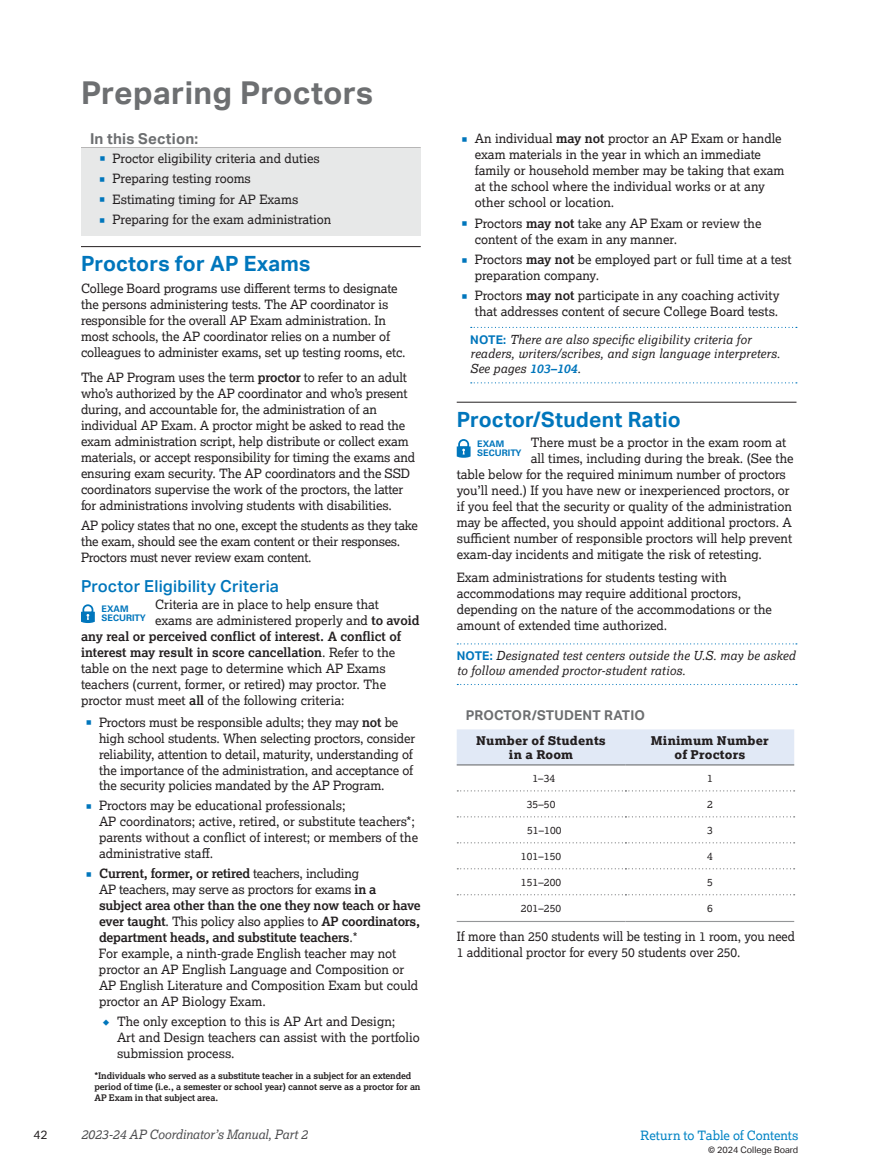
<style>
.page{position:relative;width:891px;height:1175px;background:#fff}
.page>*{position:absolute;margin:0;border:0;box-sizing:border-box;transform-origin:0 0}
.t1{font:700 31.5px "Aktiv Grotesk";letter-spacing:.015em;color:#6d6f71}
.t2{font:700 21px "Aktiv Grotesk";letter-spacing:.015em;color:#0076bc}
.t3{font:500 16.5px "Aktiv Grotesk";letter-spacing:.015em;color:#0076bc}
.t4{font:700 15px "Aktiv Grotesk";letter-spacing:.015em;color:#6d6f71}
.t5{font:700 13.5px "Aktiv Grotesk";letter-spacing:.015em;color:#6d6f71}
.t6{font:12.75px/15.9px "Lexia";color:#231f20}
.t7{font:12.75px/15.9px "Lexia";letter-spacing:-.02em;color:#231f20}
.t8{font:700 12.75px "Lexia";color:#231f20}
.t9{font:italic 12.75px "Lexia";letter-spacing:-.01em;color:#4d4d4f}
.t10{font:12.75px "Lexia";letter-spacing:-.01em;color:#0083c4}
.t11{font:italic 12.3px/14.9px "Lexia";letter-spacing:.015em;color:#231f20}
.t12{font:800 12px/14.4px "Lexia";letter-spacing:.015em;color:#231f20;text-align:center;scale:1.05 1}
.t13{font:12px "Aktiv Grotesk";color:#231f20}
.t14{font:10.5px "Lexia";letter-spacing:.015em;color:#231f20}
.t15{font:700 9px/10.8px "Lexia";letter-spacing:-.01em;color:#231f20}
.t16{font:700 9px/9px "Univers LT Std";color:#0076bc}
.t17{font:9px "Aktiv Grotesk";color:#231f20}
.s1{color:#0076bc}
.s2{font-weight:700}
.s3{font-weight:400}
.s4{font-family:"Aktiv Grotesk";font-weight:700;font-style:normal;font-size:12px;color:#0076bc}
.s5{font-weight:700;color:#0076bc}
</style>
<div class="page">
<div style="left:81px;top:148px;width:340px;height:26px;background:#e7e8e8"></div>
<div style="left:81px;top:168px;width:340px;height:27px;background:#e7e8e8"></div>
<div style="left:81px;top:189px;width:340px;height:26px;background:#e7e8e8"></div>
<div style="left:81px;top:209px;width:340px;height:27px;background:#e7e8e8"></div>
<hr style="left:81px;top:246px;width:340px;height:1px;background:#231f20">
<svg style="left:81px;top:604px;width:14px;height:19px"></svg>
<svg style="left:471px;top:327px;width:326px;height:1px"></svg>
<svg style="left:471px;top:382px;width:326px;height:1px"></svg>
<hr style="left:457px;top:402px;width:339px;height:1px;background:#231f20">
<svg style="left:457px;top:439px;width:14px;height:19px"></svg>
<svg style="left:457px;top:643px;width:340px;height:1px"></svg>
<svg style="left:457px;top:684px;width:340px;height:1px"></svg>
<div style="left:457px;top:729px;width:337px;height:35px;background:#e1e9f6"></div>
<hr style="left:457px;top:764px;width:168px;height:1px;background:#6d6f71">
<hr style="left:625px;top:764px;width:169px;height:1px;background:#6d6f71">
<svg style="left:457px;top:790px;width:338px;height:1px"></svg>
<svg style="left:457px;top:816px;width:338px;height:1px"></svg>
<svg style="left:457px;top:842px;width:338px;height:1px"></svg>
<svg style="left:457px;top:868px;width:338px;height:1px"></svg>
<svg style="left:457px;top:894px;width:338px;height:1px"></svg>
<hr style="left:457px;top:921px;width:168px;height:1px;background:#949698">
<hr style="left:625px;top:921px;width:169px;height:1px;background:#949698">
<h1 class="t1" style="left:81px;top:74px;width:294px">Preparing Proctors</h1>
<p class="t4" style="left:90px;top:130px;width:110px">In this Section:</p>
<p class="t6" style="left:99px;top:150px;width:222px"><span class="s1">▪</span> Proctor eligibility criteria and duties</p>
<p class="t6" style="left:99px;top:170px;width:153px"><span class="s1">▪</span> Preparing testing rooms</p>
<p class="t6" style="left:99px;top:191px;width:201px"><span class="s1">▪</span> Estimating timing for AP Exams</p>
<p class="t6" style="left:99px;top:211px;width:234px"><span class="s1">▪</span> Preparing for the exam administration</p>
<h2 class="t2" style="left:81px;top:251px;width:231px">Proctors for AP Exams</h2>
<p class="t6" style="left:81px;top:280px;width:326px">College Board programs use different terms to designate the persons administering tests. The AP coordinator is responsible for the overall AP Exam administration. In most schools, the AP coordinator relies on a number of colleagues to administer exams, set up testing rooms, etc.</p>
<p class="t6" style="left:81px;top:369px;width:336px">The AP Program uses the term <span class="s2">proctor</span> to refer to an adult who’s authorized by the AP coordinator and who’s present during, and accountable for, the administration of an individual AP Exam. A proctor might be asked to read the exam administration script, help distribute or collect exam materials, or accept responsibility for timing the exams and ensuring exam security. The AP coordinators and the SSD coordinators supervise the work of the proctors, the latter for administrations involving students with disabilities.</p>
<p class="t7" style="left:81px;top:517px;width:338px">AP policy states that no one, except the students as they take the exam, should see the exam content or their responses.<br>Proctors must never review exam content.</p>
<p class="t3" style="left:81px;top:576px;width:200px">Proctor Eligibility Criteria</p>
<p class="t16" style="left:102px;top:605px;width:46px">EXAM<br>SECURITY</p>
<p class="t6" style="left:155px;top:596px;width:226px">Criteria are in place to help ensure that</p>
<p class="t6" style="left:155px;top:612px;width:266px">exams are administered properly and <span class="s2">to avoid</span></p>
<p class="t8" style="left:81px;top:628px;width:322px">any real or perceived conflict of interest. A conflict of</p>
<p class="t8" style="left:81px;top:644px;width:316px">interest may result in score cancellation<span class="s3">. Refer to the</span></p>
<p class="t6" style="left:81px;top:660px;width:306px">table on the next page to determine which AP Exams</p>
<p class="t6" style="left:81px;top:676px;width:307px">teachers (current, former, or retired) may proctor. The</p>
<p class="t6" style="left:81px;top:692px;width:265px">proctor must meet <span class="s2">all</span> of the following criteria:</p>
<p class="t6" style="left:99px;top:714px;width:318px;text-indent:-14px"><span class="s1">▪</span> Proctors must be responsible adults; they may <span class="s2">not</span> be high school students. When selecting proctors, consider reliability, attention to detail, maturity, understanding of the importance of the administration, and acceptance of the security policies mandated by the AP Program.</p>
<p class="t6" style="left:99px;top:797px;width:321px;text-indent:-14px"><span class="s1">▪</span> Proctors may be educational professionals;<br>AP coordinators; active, retired, or substitute teachers*; parents without a conflict of interest; or members of the administrative staff.</p>
<p class="t6" style="left:99px;top:865px;width:323px;text-indent:-14px"><span class="s1">▪</span> <span class="s2">Current, former, or retired</span> teachers, including<br>AP teachers, may serve as proctors for exams <span class="s2">in a subject area other than the one they now teach or have ever taught</span>. This policy also applies to <span class="s2">AP coordinators, department heads, and substitute teachers</span>.*<br>For example, a ninth-grade English teacher may not proctor an AP English Language and Composition or AP English Literature and Composition Exam but could proctor an AP Biology Exam.</p>
<p class="t6" style="left:117px;top:1013px;width:304px">The only exception to this is AP Art and Design;<br>Art and Design teachers can assist with the portfolio submission process.</p>
<p class="t15" style="left:95px;top:1070px;width:328px">*Individuals who served as a substitute teacher in a subject for an extended period of time (i.e., a semester or school year) cannot serve as a proctor for an<br>AP Exam in that subject area.</p>
<p class="t6" style="left:475px;top:131px;width:311px;text-indent:-14px"><span class="s1">▪</span> An individual <span class="s2">may not</span> proctor an AP Exam or handle exam materials in the year in which an immediate family or household member may be taking that exam at the school where the individual works or at any other school or location.</p>
<p class="t6" style="left:475px;top:215px;width:288px;text-indent:-14px"><span class="s1">▪</span> Proctors <span class="s2">may not</span> take any AP Exam or review the content of the exam in any manner.</p>
<p class="t6" style="left:475px;top:251px;width:318px;text-indent:-14px"><span class="s1">▪</span> Proctors <span class="s2">may not</span> be employed part or full time at a test preparation company.</p>
<p class="t6" style="left:461px;top:287px;width:320px;text-align:right"><span class="s1">▪</span> Proctors <span class="s2">may not</span> participate in any coaching activity that addresses content of secure College Board tests.</p>
<p class="t11" style="left:470px;top:331px;width:311px"><span class="s4">NOTE:</span> There are also specific eligibility criteria for readers, writers/scribes, and sign language interpreters.<br>See pages <span class="s5">103–104</span>.</p>
<h2 class="t2" style="left:457px;top:407px;width:226px">Proctor/Student Ratio</h2>
<p class="t16" style="left:477px;top:439px;width:46px">EXAM<br>SECURITY</p>
<p class="t6" style="left:531px;top:434px;width:257px">There must be a proctor in the exam room at</p>
<p class="t6" style="left:531px;top:450px;width:264px">all times, including during the break. (See the</p>
<p class="t6" style="left:457px;top:466px;width:331px">table below for the required minimum number of proctors</p>
<p class="t6" style="left:457px;top:482px;width:335px">you’ll need.) If you have new or inexperienced proctors, or</p>
<p class="t6" style="left:457px;top:498px;width:337px">if you feel that the security or quality of the administration</p>
<p class="t6" style="left:457px;top:514px;width:337px">may be affected, you should appoint additional proctors. A</p>
<p class="t6" style="left:457px;top:530px;width:337px">sufficient number of responsible proctors will help prevent</p>
<p class="t6" style="left:457px;top:546px;width:307px">exam-day incidents and mitigate the risk of retesting.</p>
<p class="t6" style="left:457px;top:569px;width:317px">Exam administrations for students testing with accommodations may require additional proctors, depending on the nature of the accommodations or the amount of extended time authorized.</p>
<p class="t11" style="left:457px;top:648px;width:340px"><span class="s4">NOTE:</span> Designated test centers outside the U.S. may be asked to follow amended proctor-student ratios.</p>
<p class="t5" style="left:466px;top:708px;width:181px">PROCTOR/STUDENT RATIO</p>
<p class="t12" style="left:476px;top:732px;width:125px">Number of Students in a Room</p>
<p class="t12" style="left:651px;top:732px;width:114px">Minimum Number of Proctors</p>
<p class="t14" style="left:532px;top:771px;width:24px">1–34</p>
<p class="t14" style="left:707px;top:771px;width:7px">1</p>
<p class="t14" style="left:527px;top:797px;width:30px">35–50</p>
<p class="t14" style="left:707px;top:797px;width:7px">2</p>
<p class="t14" style="left:527px;top:823px;width:36px">51–100</p>
<p class="t14" style="left:707px;top:823px;width:7px">3</p>
<p class="t14" style="left:521px;top:849px;width:42px">101–150</p>
<p class="t14" style="left:707px;top:849px;width:7px">4</p>
<p class="t14" style="left:521px;top:875px;width:42px">151–200</p>
<p class="t14" style="left:707px;top:875px;width:7px">5</p>
<p class="t14" style="left:521px;top:901px;width:42px">201–250</p>
<p class="t14" style="left:707px;top:901px;width:7px">6</p>
<p class="t6" style="left:457px;top:928px;width:340px">If more than 250 students will be testing in 1 room, you need<br>1 additional proctor for every 50 students over 250.</p>
<p class="t13" style="left:33px;top:1127px;width:16px">42</p>
<p class="t9" style="left:81px;top:1126px;width:228px">2023-24 AP Coordinator’s Manual, Part 2</p>
<p class="t10" style="left:641px;top:1127px;width:159px">Return to Table of Contents</p>
<p class="t17" style="left:708px;top:1144px;width:92px">© 2024 College Board</p>
</div>
